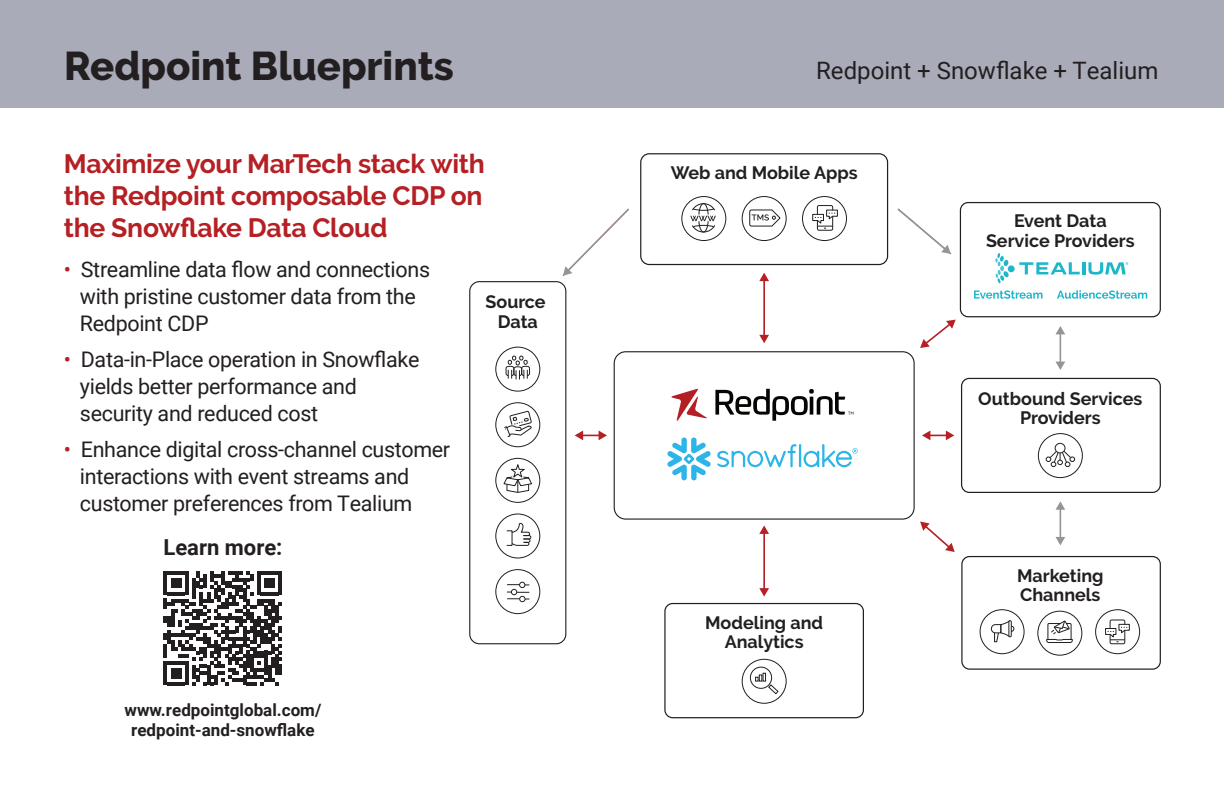
<style>
.page{position:relative;width:1224px;height:792px;background:#fff}
.page>*{position:absolute;margin:0;border:0;box-sizing:border-box;transform-origin:0 0}
.t1{font:800 40px "Raleway";color:#231f20}
.t2{font:700 26.4px/31.8px "Raleway";letter-spacing:-.01em;color:#b42024;text-align:justify}
.t3{font:24px "Roboto";color:#231f20}
.t4{font:700 22px "Roboto";color:#231f20}
.t5{font:21.6px/27px "Roboto";letter-spacing:-.015em;color:#231f20}
.t6{font:700 18px/19.6px "Raleway";color:#231f20;text-align:center}
.t7{font:700 17px/20.4px "Roboto";color:#231f20;text-align:center}
.s1{color:#b42024}
</style>
<div class="page">
<div style="left:0;top:0;width:1224px;height:108px;background:#a9abb9"></div>
<div style="left:664px;top:603px;width:200px;height:115px;border:1px solid #231f20;border-radius:8px"></div>
<div style="left:640px;top:153px;width:248px;height:112px;border:1px solid #231f20;border-radius:8px"></div>
<div style="left:469px;top:281px;width:97px;height:363px;border:1px solid #231f20;border-radius:10px"></div>
<div style="left:742px;top:659px;width:45px;height:45px;border:1px solid #231f20;border-radius:50%"></div>
<div style="left:750px;top:667px;width:22px;height:22px;border:1px solid #231f20;border-radius:50%"></div>
<svg style="left:755px;top:673px;width:24px;height:21px"></svg>
<div style="left:802px;top:196px;width:45px;height:45px;border:1px solid #231f20;border-radius:50%"></div>
<svg style="left:812px;top:205px;width:26px;height:26px"></svg>
<div style="left:681px;top:196px;width:45px;height:45px;border:1px solid #231f20;border-radius:50%"></div>
<svg style="left:690px;top:203px;width:26px;height:30px"></svg>
<div style="left:742px;top:196px;width:45px;height:45px;border:1px solid #231f20;border-radius:50%"></div>
<svg style="left:749px;top:209px;width:32px;height:18px"></svg>
<div style="left:1038px;top:433px;width:45px;height:45px;border:1px solid #231f20;border-radius:50%"></div>
<div style="left:1055px;top:443px;width:10px;height:10px;border:1px solid #231f20;border-radius:50%"></div>
<svg style="left:1046px;top:450px;width:29px;height:17px"></svg>
<hr style="left:763px;top:280px;width:2px;height:56px;background:#b42024">
<svg style="left:759px;top:273px;width:10px;height:8px"></svg>
<svg style="left:759px;top:335px;width:10px;height:8px"></svg>
<hr style="left:763px;top:532px;width:2px;height:58px;background:#b42024">
<svg style="left:759px;top:525px;width:10px;height:9px"></svg>
<svg style="left:759px;top:588px;width:10px;height:9px"></svg>
<svg style="left:922px;top:431px;width:32px;height:9px"></svg>
<svg style="left:920px;top:320px;width:36px;height:28px"></svg>
<svg style="left:920px;top:522px;width:35px;height:30px"></svg>
<svg style="left:563px;top:208px;width:66px;height:68px"></svg>
<svg style="left:897px;top:208px;width:54px;height:46px"></svg>
<hr style="left:1060px;top:508px;width:1px;height:30px;background:#939598">
<svg style="left:1056px;top:537px;width:9px;height:8px"></svg>
<svg style="left:1056px;top:501px;width:9px;height:9px"></svg>
<hr style="left:1060px;top:333px;width:1px;height:30px;background:#939598">
<svg style="left:1056px;top:362px;width:9px;height:8px"></svg>
<svg style="left:1056px;top:326px;width:9px;height:8px"></svg>
<svg style="left:575px;top:431px;width:32px;height:9px"></svg>
<div style="left:495px;top:458px;width:45px;height:45px;border:1px solid #231f20;border-radius:50%"></div>
<div style="left:495px;top:514px;width:45px;height:44px;border:1px solid #231f20;border-radius:50%"></div>
<svg style="left:503px;top:464px;width:30px;height:82px"></svg>
<div style="left:495px;top:402px;width:45px;height:45px;border:1px solid #231f20;border-radius:50%"></div>
<svg style="left:504px;top:410px;width:28px;height:27px"></svg>
<div style="left:495px;top:347px;width:45px;height:45px;border:1px solid #231f20;border-radius:50%"></div>
<svg style="left:505px;top:356px;width:25px;height:23px"></svg>
<div style="left:960px;top:202px;width:201px;height:115px;border:1px solid #231f20;border-radius:8px"></div>
<div style="left:961px;top:378px;width:200px;height:115px;border:1px solid #231f20;border-radius:8px"></div>
<div style="left:961px;top:556px;width:200px;height:114px;border:1px solid #231f20;border-radius:8px"></div>
<div style="left:1037px;top:611px;width:45px;height:45px;border:1px solid #231f20;border-radius:50%"></div>
<svg style="left:1046px;top:620px;width:27px;height:23px"></svg>
<div style="left:1095px;top:609px;width:45px;height:45px;border:1px solid #231f20;border-radius:50%"></div>
<svg style="left:1105px;top:619px;width:25px;height:26px"></svg>
<div style="left:980px;top:609px;width:44px;height:45px;border:1px solid #231f20;border-radius:50%"></div>
<svg style="left:991px;top:621px;width:24px;height:22px"></svg>
<div style="left:1008px;top:620px;width:4px;height:17px;border:1px solid #231f20"></div>
<div style="left:614px;top:351px;width:301px;height:169px;border:1px solid #231f20;border-radius:11px"></div>
<div style="left:1008px;top:265px;width:7px;height:7px;background:#1cb7c9;border-radius:50%"></div>
<svg style="left:995px;top:253px;width:14px;height:31px"></svg>
<svg style="left:1019px;top:262px;width:109px;height:13px"></svg>
<svg style="left:974px;top:290px;width:69px;height:9px"></svg>
<svg style="left:1057px;top:290px;width:90px;height:9px"></svg>
<svg style="left:667px;top:438px;width:191px;height:42px"></svg>
<svg style="left:671px;top:389px;width:36px;height:32px"></svg>
<svg style="left:715px;top:389px;width:139px;height:32px"></svg>
<svg style="left:507px;top:582px;width:22px;height:20px"></svg>
<div style="left:495px;top:569px;width:45px;height:45px;border:1px solid #231f20;border-radius:50%"></div>
<svg style="left:164px;top:571px;width:118px;height:114px"></svg>
<h1 class="t1" style="left:64px;top:43px;width:391px">Redpoint Blueprints</h1>
<p class="t3" style="left:816px;top:54px;width:344px">Redpoint + Snowflake + Tealium</p>
<p class="t2" style="left:64px;top:148px;width:422px">Maximize your MarTech stack with the Redpoint composable CDP on the Snowflake Data Cloud</p>
<p class="t5" style="left:80px;top:255px;width:352px;text-indent:-16px"><span class="s1">•</span> Streamline data flow and connections with pristine customer data from the<br>Redpoint CDP</p>
<p class="t5" style="left:80px;top:345px;width:341px;text-indent:-16px"><span class="s1">•</span> Data-in-Place operation in Snowflake yields better performance and security and reduced cost</p>
<p class="t5" style="left:80px;top:435px;width:372px;text-indent:-16px"><span class="s1">•</span> Enhance digital cross-channel customer interactions with event streams and customer preferences from Tealium</p>
<p class="t4" style="left:163px;top:532px;width:121px">Learn more:</p>
<p class="t6" style="left:486px;top:292px;width:62px">Source<br>Data</p>
<p class="t7" style="left:125px;top:699px;width:198px">www.redpointglobal.com/ redpoint-and-snowflake</p>
<p class="t6" style="left:671px;top:163px;width:188px">Web and Mobile Apps</p>
<p class="t6" style="left:705px;top:613px;width:119px">Modeling and<br>Analytics</p>
<p class="t6" style="left:986px;top:211px;width:150px">Event Data<br>Service Providers</p>
<p class="t6" style="left:978px;top:388px;width:166px">Outbound Services<br>Providers</p>
<p class="t6" style="left:1017px;top:566px;width:88px;text-align:left">Marketing<br>Channels</p>
</div>
